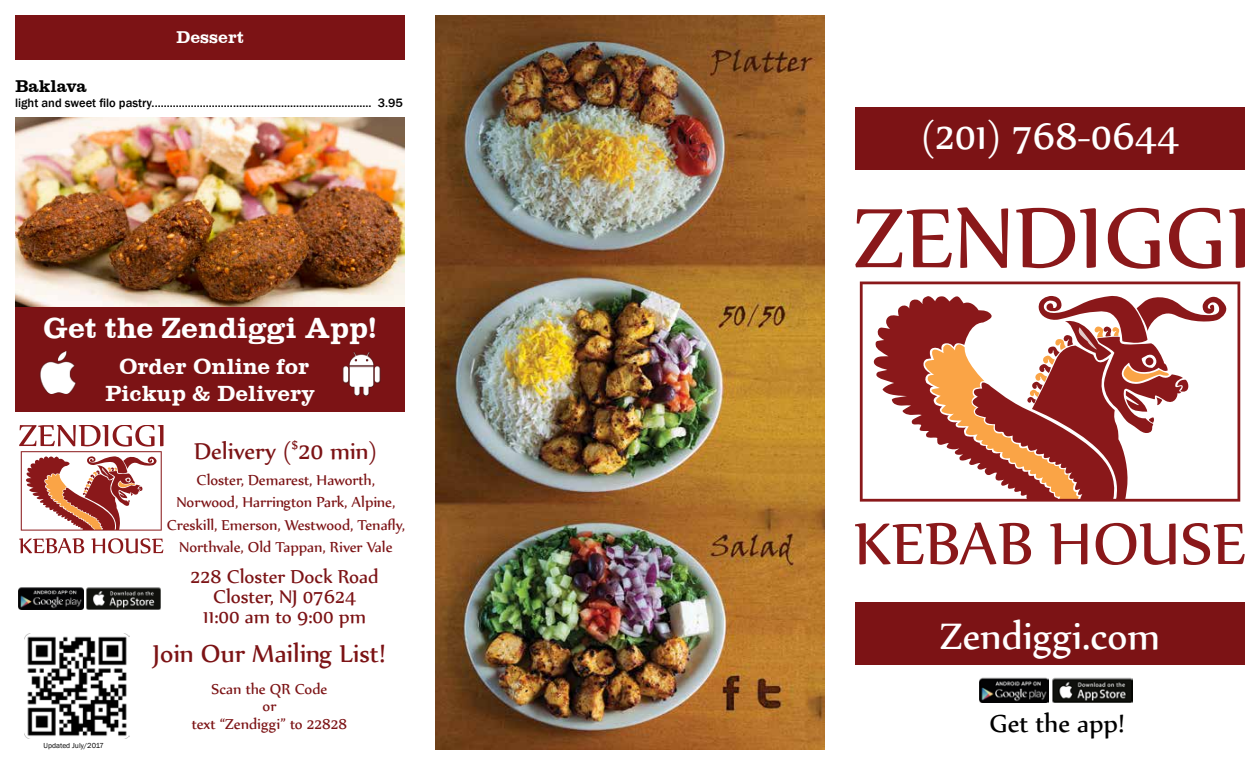
<style>
.page{position:relative;width:1260px;height:765px;background:#fff}
.page>*{position:absolute;margin:0;border:0;box-sizing:border-box;transform-origin:0 0}
.t1{font:45px "Nyala";color:#fff}
.t2{font:30px "Nyala";color:#7c1315}
.t3{font:30px "Clarendon";color:#fff}
.t4{font:30px "Nyala";color:#000}
.t5{font:27.5px "Nyala";color:#7c1315}
.t6{font:22.5px/20px "Nyala";color:#7c1315;text-align:center}
.t7{font:22.5px/27px "Clarendon";color:#fff;text-align:center}
.t8{font:17.5px/22.5px "Nyala";color:#7c1315;text-align:center}
.t9{font:17.5px "Clarendon";color:#fff}
.t10{font:17.5px "Clarendon";color:#000}
.t11{font:500 12.5px "Franklin Gothic";color:#000}
.t12{font:7.5px "Franklin Gothic";color:#000}
</style>
<div class="page">
<svg style="left:860px;top:282px;width:380px;height:220px"></svg>
<svg style="left:855px;top:207px;width:153px;height:61px"></svg>
<svg style="left:1016px;top:208px;width:80px;height:60px"></svg>
<svg style="left:1108px;top:208px;width:52px;height:61px"></svg>
<svg style="left:1169px;top:208px;width:52px;height:61px"></svg>
<svg style="left:1229px;top:208px;width:16px;height:60px"></svg>
<svg style="left:855px;top:522px;width:176px;height:42px"></svg>
<svg style="left:1050px;top:523px;width:37px;height:41px"></svg>
<svg style="left:1096px;top:523px;width:80px;height:42px"></svg>
<svg style="left:1183px;top:523px;width:62px;height:42px"></svg>
<div style="left:15px;top:15px;width:390px;height:45px;background:#7c1315"></div>
<img style="left:24px;top:634px;width:105px;height:105px">
<img style="left:435px;top:15px;width:390px;height:734px">
<svg style="left:19px;top:425px;width:144px;height:106px"></svg>
<svg style="left:19px;top:538px;width:65px;height:15px"></svg>
<svg style="left:91px;top:538px;width:72px;height:15px"></svg>
<div style="left:15px;top:307px;width:390px;height:105px;background:#7c1315"></div>
<img style="left:39px;top:351px;width:37px;height:43px">
<img style="left:342px;top:352px;width:39px;height:44px">
<div style="left:855px;top:602px;width:390px;height:63px;background:#7c1315"></div>
<div style="left:855px;top:107px;width:390px;height:63px;background:#7c1315"></div>
<img style="left:1052px;top:677px;width:81px;height:25px">
<img style="left:979px;top:677px;width:70px;height:25px">
<img style="left:87px;top:587px;width:74px;height:23px">
<img style="left:19px;top:587px;width:64px;height:23px">
<img style="left:15px;top:117px;width:390px;height:190px">
<p class="t9" style="left:176px;top:28px;width:69px">Dessert</p>
<p class="t10" style="left:15px;top:76px;width:73px">Baklava</p>
<p class="t11" style="left:15px;top:95px;width:389px">light and sweet filo pastry......................................................................... 3.95</p>
<h2 class="t3" style="left:43px;top:311px;width:335px">Get the Zendiggi App!</h2>
<p class="t7" style="left:105px;top:353px;width:211px">Order Online for<br>Pickup &amp; Delivery</p>
<h3 class="t5" style="left:194px;top:434px;width:185px">Delivery (<sup>$</sup>20 min)</h3>
<p class="t8" style="left:167px;top:468px;width:240px">Closter, Demarest, Haworth, Norwood, Harrington Park, Alpine, Creskill, Emerson, Westwood, Tenafly, Northvale, Old Tappan, River Vale</p>
<p class="t6" style="left:191px;top:566px;width:190px">228 Closter Dock Road<br>Closter, NJ 07624<br>11:00 am to 9:00 pm</p>
<p class="t12" style="left:44px;top:741px;width:62px">Updated July/2017</p>
<h2 class="t2" style="left:153px;top:636px;width:234px">Join Our Mailing List!</h2>
<p class="t8" style="left:192px;top:679px;width:157px;line-height:17.5px">Scan the QR Code<br>or<br>text “Zendiggi” to 22828</p>
<h1 class="t1" style="left:921px;top:108px;width:260px">(201) 768-0644</h1>
<h1 class="t1" style="left:940px;top:609px;width:221px">Zendiggi.com</h1>
<h2 class="t4" style="left:989px;top:705px;width:137px">Get the app!</h2>
</div>
